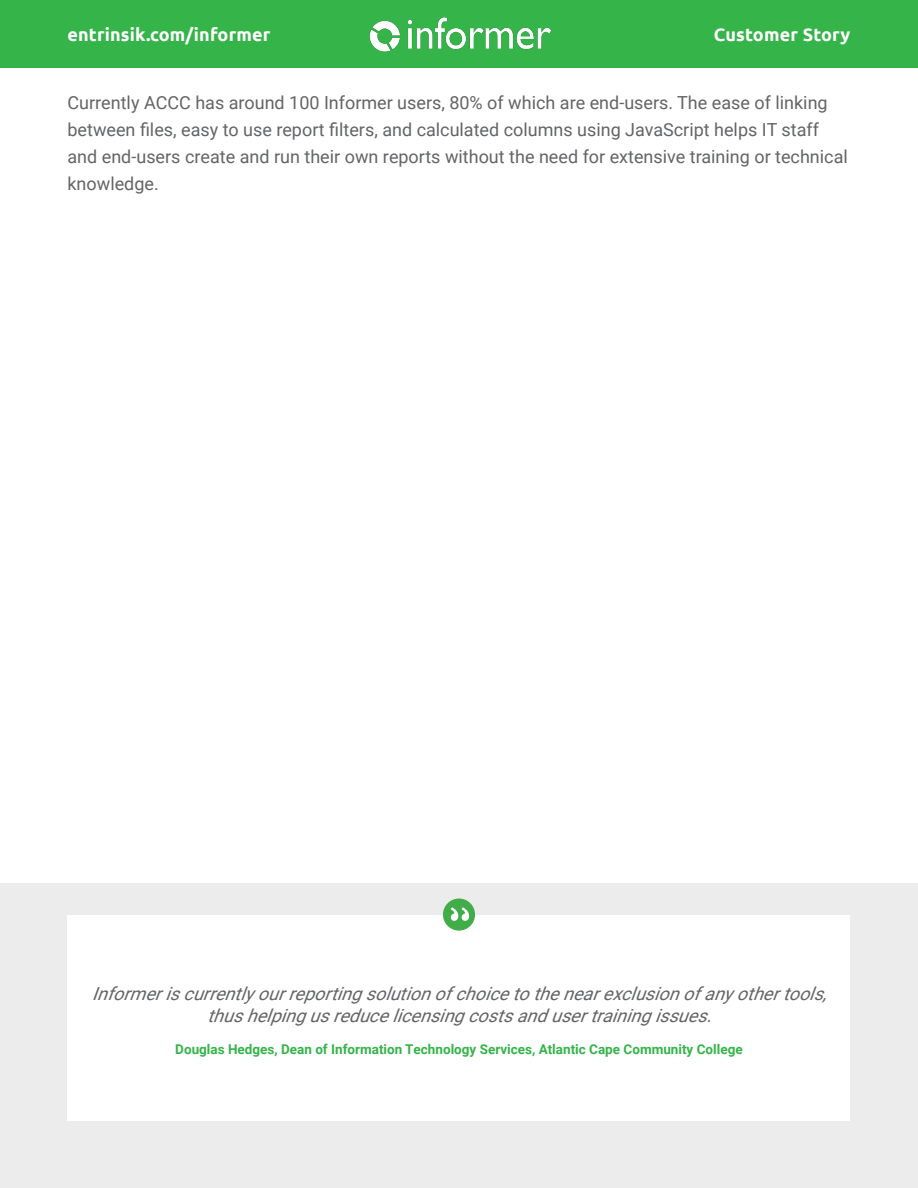
<style>
.page{position:relative;width:918px;height:1188px;background:#fff}
.page>*{position:absolute;margin:0;border:0;box-sizing:border-box;transform-origin:0 0}
.t1{font:18px/27px "Roboto";color:#636466}
.t2{font:italic 18px/22.5px "Roboto";color:#636466;text-align:center}
.t3{font:700 18px "Ubuntu";letter-spacing:.01em;color:#fff}
.t4{font:700 13.5px "Roboto";color:#35b44a}
</style>
<div class="page">
<div style="left:0;top:883px;width:918px;height:305px;background:#ececec"></div>
<div style="left:0;top:0;width:918px;height:68px;background:#35b44a"></div>
<img style="left:369px;top:17px;width:182px;height:35px">
<div style="left:68px;top:915px;width:782px;height:205px;background:#fff"></div>
<div style="left:443px;top:899px;width:32px;height:32px;background:#41ad49;border-radius:50%"></div>
<p class="t3" style="left:68px;top:24px;width:204px">entrinsik.com/informer</p>
<p class="t3" style="left:714px;top:24px;width:138px">Customer Story</p>
<p class="t1" style="left:68px;top:88px;width:782px">Currently ACCC has around 100 Informer users, 80% of which are end-users. The ease of linking between files, easy to use report filters, and calculated columns using JavaScript helps IT staff and end-users create and run their own reports without the need for extensive training or technical knowledge.</p>
<p class="t2" style="left:92px;top:981px;width:744px">Informeriscurrentlyourreportingsolutionofchoicetothenearexclusionofanyothertools, thushelpingusreducelicensingcostsandusertrainingissues.</p>
<p class="t4" style="left:175px;top:1040px;width:569px">Douglas Hedges, Dean of Information Technology Services, Atlantic Cape Community College</p>
</div>
